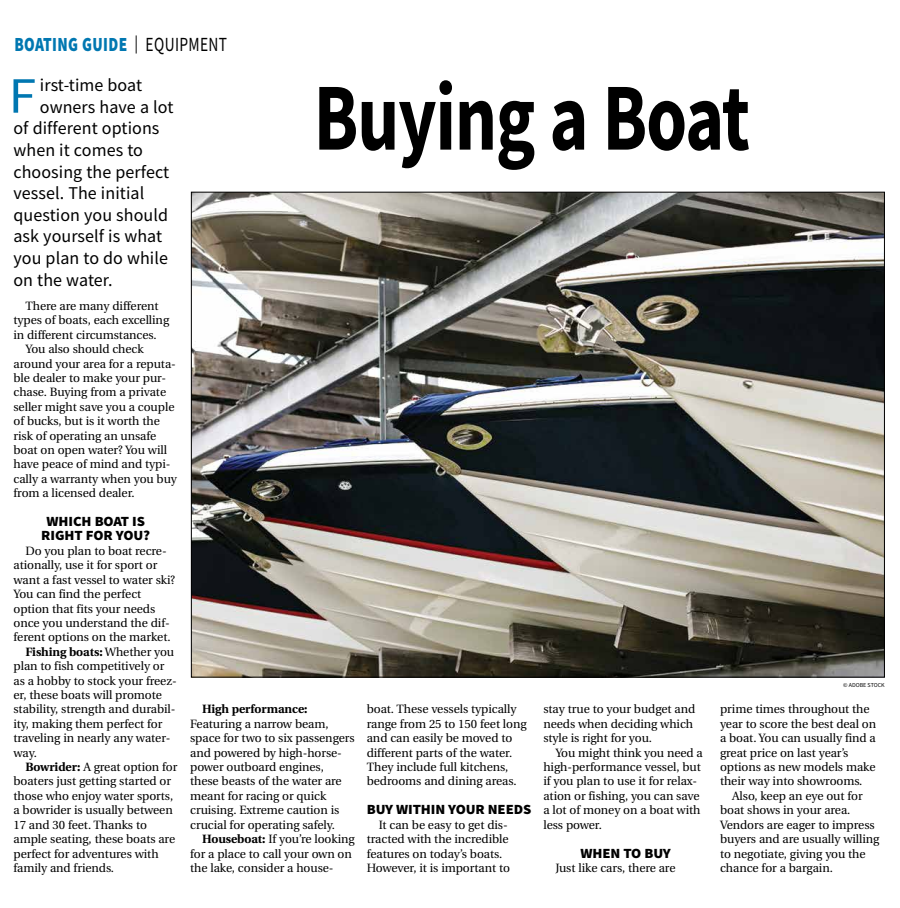
<style>
.page{position:relative;width:900px;height:908px;background:#fff}
.page>*{position:absolute;margin:0;border:0;box-sizing:border-box;transform-origin:0 0}
.t1{font:700 96px "Source Sans Pro";letter-spacing:-.015em;color:#000;scale:.77 1}
.t2{font:50.9px "Source Sans Pro";color:#0077b1;scale:1.1 1}
.t3{font:900 20px "Source Sans Pro";letter-spacing:.025em;color:#0077b1;scale:.77 1}
.t4{font:18px "Source Sans Pro";letter-spacing:.005em;color:#000}
.t5{font:900 14px/14.4px "Source Sans Pro";letter-spacing:-.005em;color:#000;text-align:center;scale:1.05 1}
.t6{font:12px/14.4px "Utopia";letter-spacing:-.005em;color:#000}
.t7{font:700 12px "Utopia";letter-spacing:-.005em;color:#000}
.t8{font:6px "Source Sans Pro";color:#000}
.s1{font-weight:400;font-size:18px;color:#000}
.s2{font-weight:400;color:#000}
.s3{font-weight:400}
.s4{font-weight:700}
</style>
<div class="page">
<img style="left:193px;top:194px;width:690px;height:481px">
<h3 class="t3" style="left:14px;top:31px;width:278px">BOATING GUIDE <span class="s1">|</span> <span class="s2">EQUIPMENT</span></h3>
<h2 class="t2" style="left:8px;top:63px;width:27px">F</h2>
<h3 class="t4" style="left:40px;top:74px;width:104px">irst-time boat</h3>
<h3 class="t4" style="left:40px;top:95px;width:135px">owners have a lot</h3>
<h3 class="t4" style="left:14px;top:117px;width:147px">of different options</h3>
<h3 class="t4" style="left:14px;top:138px;width:131px">when it comes to</h3>
<h3 class="t4" style="left:14px;top:160px;width:157px">choosing the perfect</h3>
<h3 class="t4" style="left:14px;top:182px;width:132px">vessel. The initial</h3>
<h3 class="t4" style="left:14px;top:203px;width:156px">question you should</h3>
<h3 class="t4" style="left:14px;top:225px;width:150px">ask yourself is what</h3>
<h3 class="t4" style="left:14px;top:246px;width:156px">you plan to do while</h3>
<h3 class="t4" style="left:14px;top:268px;width:101px">on the water.</h3>
<h1 class="t1" style="left:314px;top:53px;width:568px">Buying a Boat</h1>
<p class="t6" style="left:26px;top:299px;width:135px">There are many different</p>
<p class="t6" style="left:14px;top:313px;width:157px">types of boats, each excelling</p>
<p class="t6" style="left:14px;top:327px;width:145px">in different circumstances.</p>
<p class="t6" style="left:26px;top:342px;width:120px">You also should check</p>
<p class="t6" style="left:14px;top:356px;width:164px">around your area for a reputa-</p>
<p class="t6" style="left:14px;top:371px;width:154px">ble dealer to make your pur-</p>
<p class="t6" style="left:14px;top:385px;width:154px">chase. Buying from a private</p>
<p class="t6" style="left:14px;top:399px;width:163px">seller might save you a couple</p>
<p class="t6" style="left:14px;top:414px;width:148px">of bucks, but is it worth the</p>
<p class="t6" style="left:14px;top:428px;width:144px">risk of operating an unsafe</p>
<p class="t6" style="left:14px;top:443px;width:155px">boat on open water? You will</p>
<p class="t6" style="left:14px;top:457px;width:158px">have peace of mind and typi-</p>
<p class="t6" style="left:14px;top:471px;width:165px">cally a warranty when you buy</p>
<p class="t6" style="left:14px;top:486px;width:123px">from a licensed dealer.</p>
<p class="t5" style="left:41px;top:514px;width:105px">WHICH BOAT IS<br>RIGHT FOR YOU?</p>
<p class="t6" style="left:26px;top:543px;width:143px">Do you plan to boat recre-</p>
<p class="t6" style="left:14px;top:558px;width:145px">ationally, use it for sport or</p>
<p class="t6" style="left:14px;top:572px;width:163px">want a fast vessel to water ski?</p>
<p class="t6" style="left:14px;top:587px;width:129px">You can find the perfect</p>
<p class="t6" style="left:14px;top:601px;width:143px">option that fits your needs</p>
<p class="t6" style="left:14px;top:615px;width:158px">once you understand the dif-</p>
<p class="t6" style="left:14px;top:630px;width:159px">ferent options on the market.</p>
<p class="t7" style="left:26px;top:644px;width:150px">Fishing boats: <span class="s3">Whether you</span></p>
<p class="t6" style="left:14px;top:659px;width:152px">plan to fish competitively or</p>
<p class="t6" style="left:14px;top:673px;width:165px">as a hobby to stock your freez-</p>
<p class="t6" style="left:14px;top:687px;width:150px">er, these boats will promote</p>
<p class="t6" style="left:14px;top:702px;width:164px">stability, strength and durabil-</p>
<p class="t6" style="left:14px;top:716px;width:150px">ity, making them perfect for</p>
<p class="t6" style="left:14px;top:731px;width:158px">traveling in nearly any water-</p>
<p class="t6" style="left:14px;top:745px;width:25px">way.</p>
<p class="t6" style="left:26px;top:759px;width:154px"><span class="s4">Bowrider:</span> A great option for</p>
<p class="t6" style="left:14px;top:774px;width:159px">boaters just getting started or</p>
<p class="t6" style="left:14px;top:788px;width:161px">those who enjoy water sports,</p>
<p class="t6" style="left:14px;top:803px;width:161px">a bowrider is usually between</p>
<p class="t6" style="left:14px;top:817px;width:135px">17 and 30 feet. Thanks to</p>
<p class="t6" style="left:14px;top:831px;width:163px">ample seating, these boats are</p>
<p class="t6" style="left:14px;top:846px;width:147px">perfect for adventures with</p>
<p class="t6" style="left:14px;top:860px;width:102px">family and friends.</p>
<p class="t7" style="left:202px;top:702px;width:107px">High performance:</p>
<p class="t6" style="left:190px;top:716px;width:166px">Featuring a narrow beam, space for two to six passengers and powered by high-horse&shy;power outboard engines, these beasts of the water are meant for racing or quick cruising. Extreme caution is crucial for operating safely.</p>
<p class="t6" style="left:190px;top:831px;width:166px;text-indent:12px"><span class="s4">Houseboat:</span> If you’re looking for a place to call your own on the lake, consider a house-</p>
<p class="t6" style="left:367px;top:702px;width:161px">boat. These vessels typically range from 25 to 150 feet long and can easily be moved to different parts of the water.<br>They include full kitchens, bedrooms and dining areas.</p>
<p class="t5" style="left:367px;top:802px;width:158px">BUY WITHIN YOUR NEEDS</p>
<p class="t6" style="left:367px;top:817px;width:145px;text-indent:12px">It can be easy to get dis&shy;tracted with the incredible features on today’s boats.<br>However, it is important to</p>
<p class="t6" style="left:543px;top:702px;width:153px">stay true to your budget and needs when deciding which style is right for you.</p>
<p class="t6" style="left:543px;top:745px;width:161px;text-indent:12px">You might think you need a high-performance vessel, but if you plan to use it for relax&shy;ation or fishing, you can save a lot of money on a boat with less power.</p>
<p class="t5" style="left:581px;top:845px;width:88px">WHEN TO BUY</p>
<p class="t6" style="left:555px;top:860px;width:122px">Just like cars, there are</p>
<p class="t8" style="left:843px;top:681px;width:43px">© ADOBE STOCK</p>
<p class="t6" style="left:720px;top:702px;width:158px">prime times throughout the year to score the best deal on a boat. You can usually find a great price on last year’s options as new models make their way into showrooms.</p>
<p class="t6" style="left:720px;top:788px;width:161px;text-indent:12px">Also, keep an eye out for boat shows in your area.<br>Vendors are eager to impress buyers and are usually willing to negotiate, giving you the chance for a bargain.</p>
</div>
